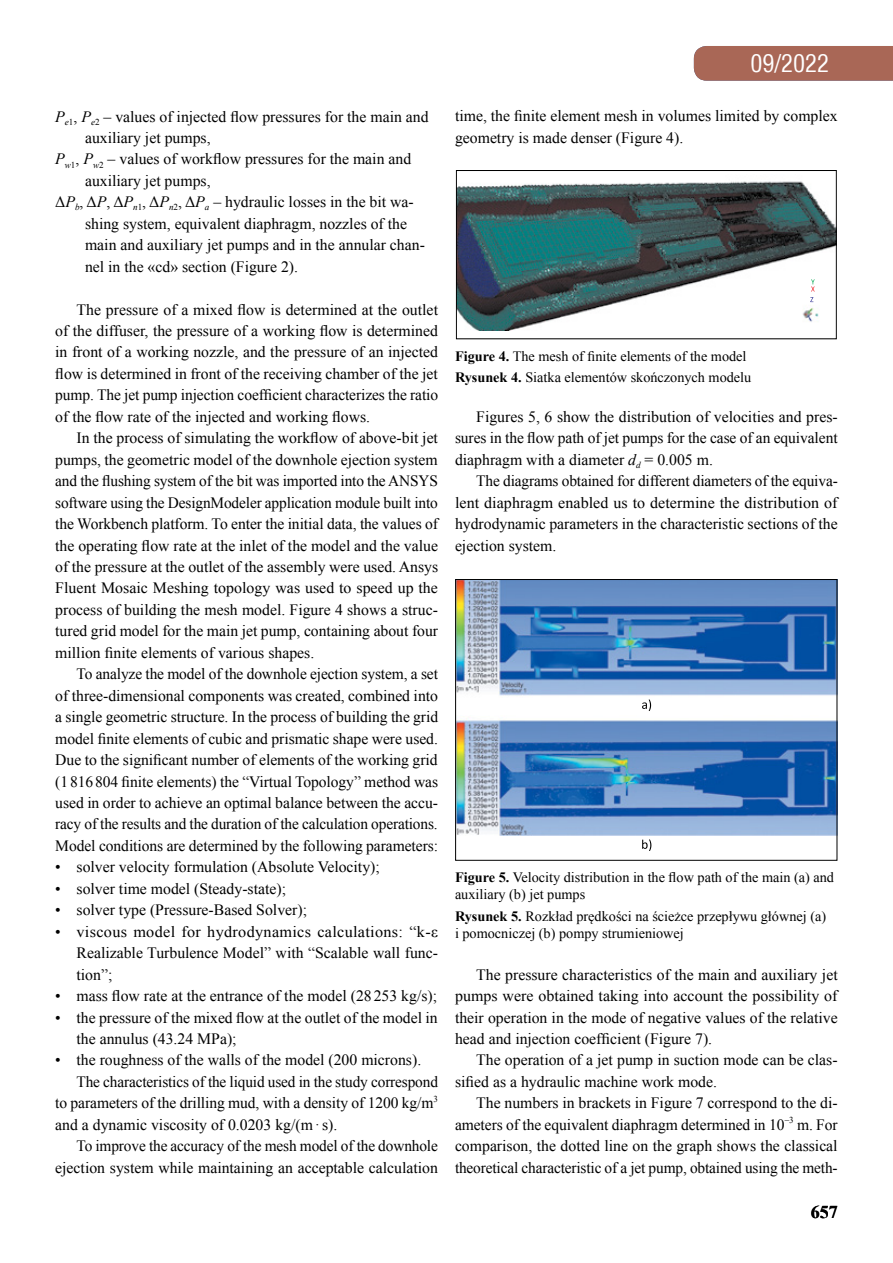
<style>
.page{position:relative;width:893px;height:1263px;background:#fff}
.page>*{position:absolute;margin:0;border:0;box-sizing:border-box;transform-origin:0 0}
.t1{font:24px "Switzerland Condensed";color:#fff}
.t2{font:700 18px "Times New Roman";color:#000}
.t3{font:15.75px/21.5px "Times New Roman";color:#000;text-align:justify}
.t4{font:14.25px/17.1px "Times New Roman";color:#000}
.s1{font-style:italic}
.s2{font-weight:700}
</style>
<div class="page">
<div style="left:694px;top:46px;width:199px;height:35px;background:#a96756"></div>
<img style="left:458px;top:181px;width:377px;height:149px">
<svg style="left:810px;top:279px;width:5px;height:23px"></svg>
<div style="left:456px;top:170px;width:381px;height:169px;border:1px solid #000"></div>
<img style="left:457px;top:581px;width:378px;height:255px">
<svg style="left:642px;top:699px;width:9px;height:12px"></svg>
<svg style="left:642px;top:839px;width:9px;height:12px"></svg>
<div style="left:455px;top:579px;width:382px;height:282px;border:1px solid #000"></div>
<p class="t3" style="left:55px;top:105px;width:375px"><span class="s1">P</span><sub>e</sub><sub>1</sub>, <span class="s1">P</span><sub>e</sub><sub>2</sub> – values of injected flow pressures for the main and</p>
<p class="t3" style="left:85px;top:127px;width:127px">auxiliary jet pumps,</p>
<p class="t3" style="left:55px;top:148px;width:357px"><span class="s1">P</span><sub>w</sub><sub>1</sub>, <span class="s1">P</span><sub>w</sub><sub>2</sub> – values of workflow pressures for the main and</p>
<p class="t3" style="left:85px;top:170px;width:127px">auxiliary jet pumps,</p>
<p class="t3" style="left:55px;top:191px;width:360px">Δ<span class="s1">P</span><sub>b</sub>, Δ<span class="s1">P</span>, Δ<span class="s1">P</span><sub>n</sub><sub>1</sub>, Δ<span class="s1">P</span><sub>n</sub><sub>2</sub>, Δ<span class="s1">P</span><sub>a</sub> – hydraulic losses in the bit wa-</p>
<p class="t3" style="left:85px;top:213px;width:323px">shing system, equivalent diaphragm, nozzles of the</p>
<p class="t3" style="left:85px;top:234px;width:341px">main and auxiliary jet pumps and in the annular chan-</p>
<p class="t3" style="left:85px;top:255px;width:215px">nel in the «cd» section (Figure 2).</p>
<p class="t3" style="left:55px;top:298px;width:384px;text-indent:21px">The pressure of a mixed flow is determined at the outlet of the diffuser, the pressure of a working flow is determined in front of a working nozzle, and the pressure of an injected flow is determined in front of the receiving chamber of the jet pump. The jet pump injection coefficient characterizes the ratio of the flow rate of the injected and working flows.</p>
<p class="t3" style="left:55px;top:427px;width:384px;text-indent:21px">In the process of simulating the workflow of above-bit jet pumps, the geometric model of the downhole ejection system and the flushing system of the bit was imported into the ANSYS software using the DesignModeler application module built into the Workbench platform. To enter the initial data, the values of the operating flow rate at the inlet of the model and the value of the pressure at the outlet of the assembly were used. Ansys Fluent Mosaic Meshing topology was used to speed up the process of building the mesh model. Figure 4 shows a struc&shy;tured grid model for the main jet pump, containing about four million finite elements of various shapes.</p>
<p class="t3" style="left:55px;top:663px;width:384px;text-indent:21px">To analyze the model of the downhole ejection system, a set of three-dimensional components was created, combined into a single geometric structure. In the process of building the grid model finite elements of cubic and prismatic shape were used.<br>Due to the significant number of elements of the working grid (1816804 finite elements) the “Virtual Topology” method was used in order to achieve an optimal balance between the accu&shy;racy of the results and the duration of the calculation operations.<br>Model conditions are determined by the following parameters:</p>
<p class="t3" style="left:55px;top:856px;width:326px">• solver velocity formulation (Absolute Velocity);</p>
<p class="t3" style="left:55px;top:877px;width:232px">• solver time model (Steady-state);</p>
<p class="t3" style="left:55px;top:899px;width:253px">• solver type (Pressure-Based Solver);</p>
<p class="t3" style="left:77px;top:920px;width:363px;text-indent:-21px">• viscous model for hydrodynamics calculations: “k-ε Realizable Turbulence Model” with “Scalable wall func&shy;tion”;</p>
<p class="t3" style="left:55px;top:985px;width:383px">• mass flow rate at the entrance of the model (28253 kg/s);</p>
<p class="t3" style="left:77px;top:1006px;width:363px;text-indent:-21px">• the pressure of the mixed flow at the outlet of the model in the annulus (43.24 MPa);</p>
<p class="t3" style="left:55px;top:1049px;width:367px">• the roughness of the walls of the model (200 microns).</p>
<p class="t3" style="left:77px;top:1070px;width:363px">The characteristics of the liquid used in the study correspond</p>
<p class="t3" style="left:55px;top:1092px;width:384px">to parameters of the drilling mud, with a density of 1200 kg/m<sup>3</sup></p>
<p class="t3" style="left:55px;top:1113px;width:284px">and a dynamic viscosity of 0.0203 kg/(m·s).</p>
<p class="t3" style="left:77px;top:1135px;width:363px">To improve the accuracy of the mesh model of the downhole</p>
<p class="t3" style="left:55px;top:1156px;width:384px">ejection system while maintaining an acceptable calculation</p>
<h1 class="t1" style="left:750px;top:48px;width:80px">09/2022</h1>
<p class="t3" style="left:455px;top:105px;width:384px">time, the finite element mesh in volumes limited by complex geometry is made denser (Figure 4).</p>
<p class="t4" style="left:455px;top:345px;width:298px;line-height:21.3px"><span class="s2">Figure 4.</span> The mesh of finite elements of the model<br><span class="s2">Rysunek 4.</span> Siatka elementów skończonych modelu</p>
<p class="t3" style="left:455px;top:406px;width:384px;text-indent:21px">Figures 5, 6 show the distribution of velocities and pres&shy;sures in the flow path of jet pumps for the case of an equivalent diaphragm with a diameter <span class="s1">d</span><sub>d</sub> = 0.005 m.</p>
<p class="t3" style="left:455px;top:470px;width:384px;text-indent:21px">The diagrams obtained for different diameters of the equiva&shy;lent diaphragm enabled us to determine the distribution of hydrodynamic parameters in the characteristic sections of the ejection system.</p>
<p class="t4" style="left:455px;top:869px;width:381px"><span class="s2">Figure 5.</span> Velocity distribution in the flow path of the main (a) and auxiliary (b) jet pumps</p>
<p class="t4" style="left:455px;top:907px;width:373px"><span class="s2">Rysunek 5.</span> Rozkład prędkości na ścieżce przepływu głównej (a) i pomocniczej (b) pompy strumieniowej</p>
<p class="t3" style="left:455px;top:963px;width:384px;text-indent:21px">The pressure characteristics of the main and auxiliary jet pumps were obtained taking into account the possibility of their operation in the mode of negative values of the relative head and injection coefficient (Figure 7).</p>
<p class="t3" style="left:455px;top:1049px;width:384px;text-indent:21px">The operation of a jet pump in suction mode can be clas&shy;sified as a hydraulic machine work mode.</p>
<p class="t3" style="left:455px;top:1092px;width:384px;text-indent:21px">The numbers in brackets in Figure 7 correspond to the di&shy;ameters of the equivalent diaphragm determined in 10<sup>–3</sup> m. For comparison, the dotted line on the graph shows the classical theoretical characteristic of a jet pump, obtained using the meth-</p>
<p class="t2" style="left:811px;top:1199px;width:28px">657</p>
</div>
